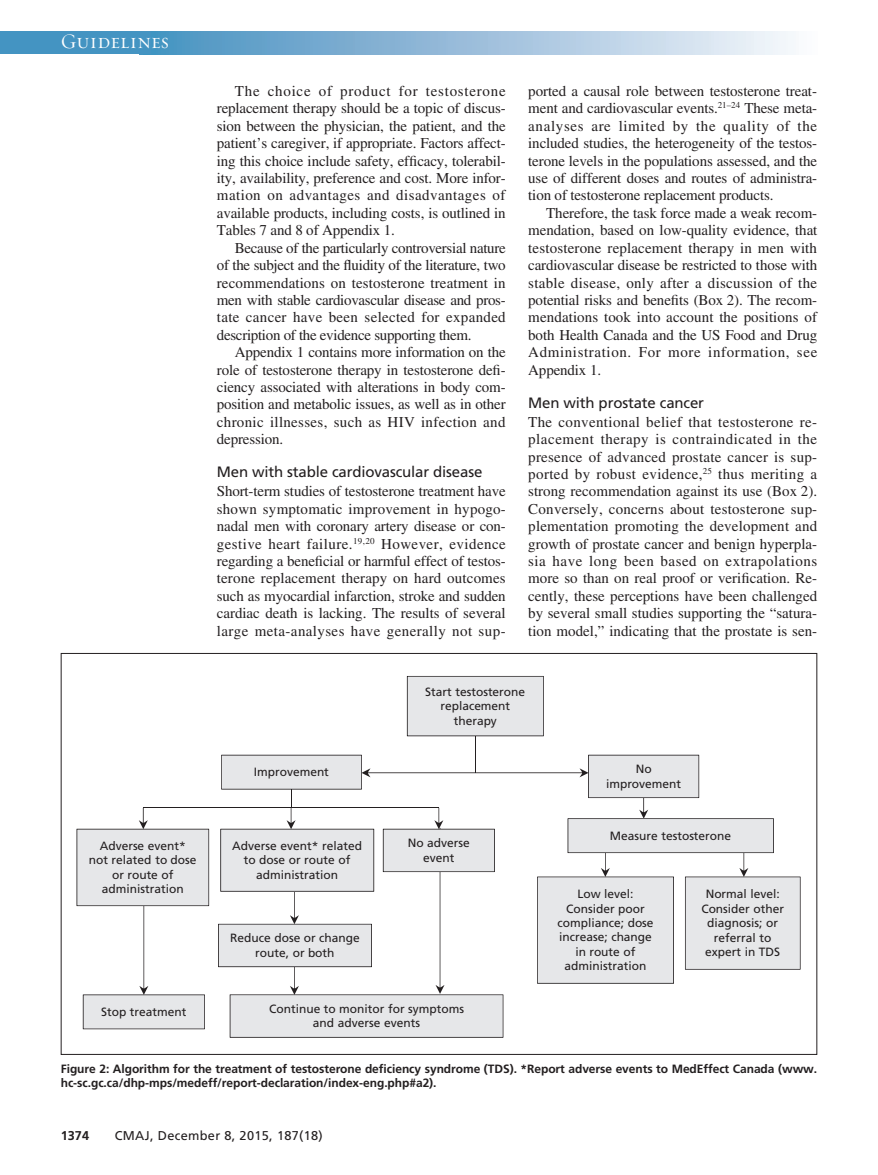
<style>
.page{position:relative;width:878px;height:1175px;background:#fff}
.page>*{position:absolute;margin:0;border:0;box-sizing:border-box;transform-origin:0 0}
.t1{font:21px "Requiem Display HTF Small Caps";letter-spacing:.005em;color:#fff}
.PJ{font:15px/17.4px "Times LT Std";letter-spacing:-.005em;color:#231f20;text-align:justify}
.t2{font:15px "Frutiger LT Std";letter-spacing:-.01em;color:#231f20}
.t3{font:12.75px "Frutiger LT Std";letter-spacing:.025em;color:#231f20}
.t4{font:700 12.75px "Frutiger LT Std";color:#231f20}
.t5{font:12px/14.4px "Frutiger LT Std";color:#231f20;text-align:center}
.Fig_caption{font:700 12px/14.2px "Frutiger LT Std";letter-spacing:-.005em;color:#231f20}
</style>
<div class="page">
<div style="left:139px;top:32px;width:678px;height:22px;background:linear-gradient(to right,#438dbe,#f9f7fb)"></div>
<div style="left:0;top:32px;width:151px;height:22px;background:#4494c2"></div>
<hr style="left:474px;top:719px;width:1px;height:54px;background:#231f20">
<hr style="left:143px;top:807px;width:296px;height:1px;background:#231f20">
<svg style="left:76px;top:808px;width:133px;height:221px"></svg>
<div style="left:407px;top:676px;width:136px;height:60px;background:#e6e7e9"></div>
<svg style="left:218px;top:754px;width:582px;height:283px"></svg>
<h1 class="t1" style="left:61px;top:29px;width:110px">Guidelines</h1>
<p class="t5" style="left:89px;top:838px;width:109px">Adverse event* not related to dose or route of administration</p>
<p class="t5" style="left:101px;top:1004px;width:87px">Stop treatment</p>
<p class="PJ" style="left:217px;top:82px;width:290px;text-indent:18px">The choice of product for testosterone replacement therapy should be a topic of discus&shy;sion between the physician, the patient, and the patient’s caregiver, if appropriate. Factors affect&shy;ing this choice include safety, efficacy, tolerabil&shy;ity, availability, preference and cost. More infor&shy;mation on advantages and disadvantages of available products, including costs, is outlined in Tables 7 and 8 of Appendix 1.</p>
<p class="PJ" style="left:217px;top:239px;width:290px;text-indent:18px">Because of the particularly controversial nature of the subject and the fluidity of the literature, two recommendations on testosterone treatment in men with stable cardiovascular disease and pros&shy;tate cancer have been selected for expanded description of the evidence supporting them.</p>
<p class="PJ" style="left:217px;top:343px;width:290px;text-indent:18px">Appendix 1 contains more information on the role of testosterone therapy in testosterone defi&shy;ciency associated with alterations in body com&shy;position and metabolic issues, as well as in other chronic illnesses, such as HIV infection and depression.</p>
<h3 class="t2" style="left:217px;top:463px;width:267px">Men with stable cardiovascular disease</h3>
<p class="PJ" style="left:217px;top:482px;width:290px">Short-term studies of testosterone treatment have shown symptomatic improvement in hypogo&shy;nadal men with coronary artery disease or con&shy;gestive heart failure.<sup>19,20</sup> However, evidence regarding a beneficial or harmful effect of testos&shy;terone replacement therapy on hard outcomes such as myocardial infarction, stroke and sudden cardiac death is lacking. The results of several large meta-analyses have generally not sup-</p>
<p class="PJ" style="left:528px;top:82px;width:290px">ported a causal role between testosterone treat&shy;ment and cardiovascular events.<sup>21–24</sup> These meta&shy;analyses are limited by the quality of the included studies, the heterogeneity of the testos&shy;terone levels in the populations assessed, and the use of different doses and routes of administra&shy;tion of testosterone replacement products.</p>
<p class="PJ" style="left:528px;top:204px;width:290px;text-indent:18px">Therefore, the task force made a weak recom&shy;mendation, based on low-quality evidence, that testosterone replacement therapy in men with cardiovascular disease be restricted to those with stable disease, only after a discussion of the potential risks and benefits (Box 2). The recom&shy;mendations took into account the positions of both Health Canada and the US Food and Drug Administration. For more information, see Appendix 1.</p>
<h3 class="t2" style="left:528px;top:393px;width:177px">Men with prostate cancer</h3>
<p class="PJ" style="left:528px;top:413px;width:290px">The conventional belief that testosterone re&shy;placement therapy is contraindicated in the presence of advanced prostate cancer is sup&shy;ported by robust evidence,<sup>25</sup> thus meriting a strong recommendation against its use (Box 2).<br>Conversely, concerns about testosterone sup&shy;plementation promoting the development and growth of prostate cancer and benign hyperpla&shy;sia have long been based on extrapolations more so than on real proof or verification. Re&shy;cently, these perceptions have been challenged by several small studies supporting the “satura&shy;tion model,” indicating that the prostate is sen-</p>
<p class="t5" style="left:254px;top:765px;width:77px">Improvement</p>
<p class="t5" style="left:232px;top:838px;width:131px">Adverse event* related to dose or route of administration</p>
<p class="t5" style="left:230px;top:931px;width:131px">Reduce dose or change route, or both</p>
<p class="t5" style="left:425px;top:684px;width:101px">Start testosterone replacement therapy</p>
<p class="t5" style="left:408px;top:836px;width:63px">No adverse event</p>
<p class="t5" style="left:269px;top:1001px;width:196px">Continue to monitor for symptoms and adverse events</p>
<p class="t5" style="left:606px;top:762px;width:77px">No improvement</p>
<p class="t5" style="left:610px;top:828px;width:123px">Measure testosterone</p>
<p class="t5" style="left:557px;top:886px;width:98px">Low level:<br>Consider poor compliance; dose increase; change in route of administration</p>
<p class="t5" style="left:701px;top:887px;width:84px">Normal level:<br>Consider other diagnosis; or referral to expert in TDS</p>
<p class="Fig_caption" style="left:61px;top:1061px;width:758px">Figure 2: Algorithm for the treatment of testosterone deficiency syndrome (TDS). *Report adverse events to MedEffect Canada (www. hc-sc.gc.ca/dhp-mps/medeff/report-declaration/index-eng.php#a2).</p>
<p class="t4" style="left:61px;top:1127px;width:30px">1374</p>
<p class="t3" style="left:115px;top:1127px;width:209px">CMAJ, December 8, 2015, 187(18)</p>
</div>
